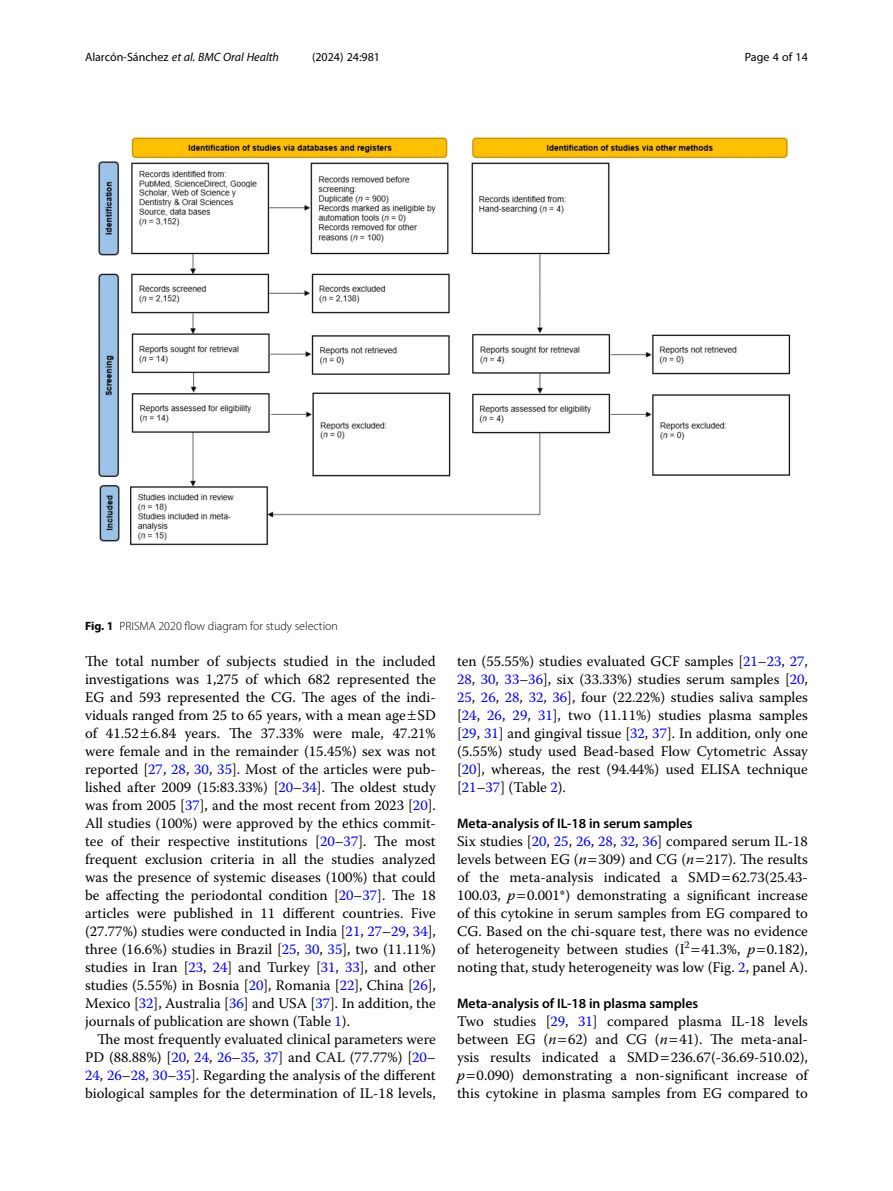
<style>
.page{position:relative;width:893px;height:1191px;background:#fff}
.page>*{position:absolute;margin:0;border:0;box-sizing:border-box;transform-origin:0 0}
.Body_Text{font:14.7px/18px "Warnock Pro";color:#000;text-align:justify}
.Body_Text_Indent{font:14.7px/18px "Warnock Pro";color:#000;text-align:justify}
.Head_2{font:600 13.8px "Myriad Pro";color:#000}
.Figure_Caption{font:300 12px "Myriad Pro";color:#000}
.t1{font:italic 12px "Myriad Pro";color:#000}
.t2{font:12px "Myriad Pro";color:#000}
.s1{font-style:normal}
.s2{font-weight:700}
.s3{color:#00f}
.s4{font-style:italic}
</style>
<div class="page">
<img style="left:98px;top:137px;width:693px;height:409px">
<p class="t1" style="left:85px;top:50px;width:195px"><span class="s1">Alarcón-Sánchez</span> et al. BMC Oral Health</p>
<p class="t2" style="left:312px;top:50px;width:70px">(2024) 24:981</p>
<p class="t2" style="left:745px;top:50px;width:65px">Page 4 of 14</p>
<p class="Figure_Caption" style="left:85px;top:619px;width:254px"><span class="s2">Fig. 1</span> PRISMA 2020 flow diagram for study selection</p>
<p class="Body_Text" style="left:85px;top:652px;width:352px">The total number of subjects studied in the included investigations was 1,275 of which 682 represented the EG and 593 represented the CG. The ages of the indi&shy;viduals ranged from 25 to 65 years, with a mean age SD of 41.52 6.84 years. The 37.33% were male, 47.21% were female and in the remainder (15.45%) sex was not reported [<span class="s3">27</span>, <span class="s3">28</span>, <span class="s3">30</span>, <span class="s3">35</span>]. Most of the articles were pub&shy;lished after 2009 (15:83.33%) [<span class="s3">20</span>–<span class="s3">34</span>]. The oldest study was from 2005 [<span class="s3">37</span>], and the most recent from 2023 [<span class="s3">20</span>].<br>All studies (100%) were approved by the ethics commit&shy;tee of their respective institutions [<span class="s3">20</span>–<span class="s3">37</span>]. The most frequent exclusion criteria in all the studies analyzed was the presence of systemic diseases (100%) that could be affecting the periodontal condition [<span class="s3">20</span>–<span class="s3">37</span>]. The 18 articles were published in 11 different countries. Five (27.77%) studies were conducted in India [<span class="s3">21</span>, <span class="s3">27</span>–<span class="s3">29</span>, <span class="s3">34</span>], three (16.6%) studies in Brazil [<span class="s3">25</span>, <span class="s3">30</span>, <span class="s3">35</span>], two (11.11%) studies in Iran [<span class="s3">23</span>, <span class="s3">24</span>] and Turkey [<span class="s3">31</span>, <span class="s3">33</span>], and other studies (5.55%) in Bosnia [<span class="s3">20</span>], Romania [<span class="s3">22</span>], China [<span class="s3">26</span>], Mexico [<span class="s3">32</span>], Australia [<span class="s3">36</span>] and USA [<span class="s3">37</span>]. In addition, the journals of publication are shown (Table <span class="s3">1</span>).</p>
<p class="Body_Text_Indent" style="left:85px;top:1030px;width:352px;text-indent:12px">The most frequently evaluated clinical parameters were PD (88.88%) [<span class="s3">20</span>, <span class="s3">24</span>, <span class="s3">26</span>–<span class="s3">35</span>, <span class="s3">37</span>] and CAL (77.77%) [<span class="s3">20</span>– <span class="s3">24</span>, <span class="s3">26</span>–<span class="s3">28</span>, <span class="s3">30</span>–<span class="s3">35</span>]. Regarding the analysis of the different biological samples for the determination of IL-18 levels,</p>
<p class="Body_Text_Indent" style="left:457px;top:652px;width:352px">ten (55.55%) studies evaluated GCF samples [<span class="s3">21</span>–<span class="s3">23</span>, <span class="s3">27</span>, <span class="s3">28</span>, <span class="s3">30</span>, <span class="s3">33</span>–<span class="s3">36</span>], six (33.33%) studies serum samples [<span class="s3">20</span>, <span class="s3">25</span>, <span class="s3">26</span>, <span class="s3">28</span>, <span class="s3">32</span>, <span class="s3">36</span>], four (22.22%) studies saliva samples [<span class="s3">24</span>, <span class="s3">26</span>, <span class="s3">29</span>, <span class="s3">31</span>], two (11.11%) studies plasma samples [<span class="s3">29</span>, <span class="s3">31</span>] and gingival tissue [<span class="s3">32</span>, <span class="s3">37</span>]. In addition, only one (5.55%) study used Bead-based Flow Cytometric Assay [<span class="s3">20</span>], whereas, the rest (94.44%) used ELISA technique [<span class="s3">21</span>–<span class="s3">37</span>] (Table <span class="s3">2</span>).</p>
<p class="Head_2" style="left:457px;top:815px;width:237px">Meta-analysis of IL-18 in serum samples</p>
<p class="Body_Text" style="left:457px;top:832px;width:352px">Six studies [<span class="s3">20</span>, <span class="s3">25</span>, <span class="s3">26</span>, <span class="s3">28</span>, <span class="s3">32</span>, <span class="s3">36</span>] compared serum IL-18 levels between EG (<span class="s4">n</span> 309) and CG (<span class="s4">n</span> 217). The results of the meta-analysis indicated a SMD 62.73(25.43- 100.03, <span class="s4">p</span> 0.001*) demonstrating a significant increase of this cytokine in serum samples from EG compared to CG. Based on the chi-square test, there was no evidence of heterogeneity between studies (I<sup>2</sup> 41.3%, <span class="s4">p</span> 0.182), noting that, study heterogeneity was low (Fig. <span class="s3">2</span>, panel A).</p>
<p class="Head_2" style="left:457px;top:995px;width:243px">Meta-analysis of IL-18 in plasma samples</p>
<p class="Body_Text" style="left:457px;top:1012px;width:352px">Two studies [<span class="s3">29</span>, <span class="s3">31</span>] compared plasma IL-18 levels between EG (<span class="s4">n</span> 62) and CG (<span class="s4">n</span> 41). The meta-anal&shy;ysis results indicated a SMD 236.67(-36.69-510.02), <span class="s4">p</span> 0.090) demonstrating a non-significant increase of this cytokine in plasma samples from EG compared to</p>
</div>
